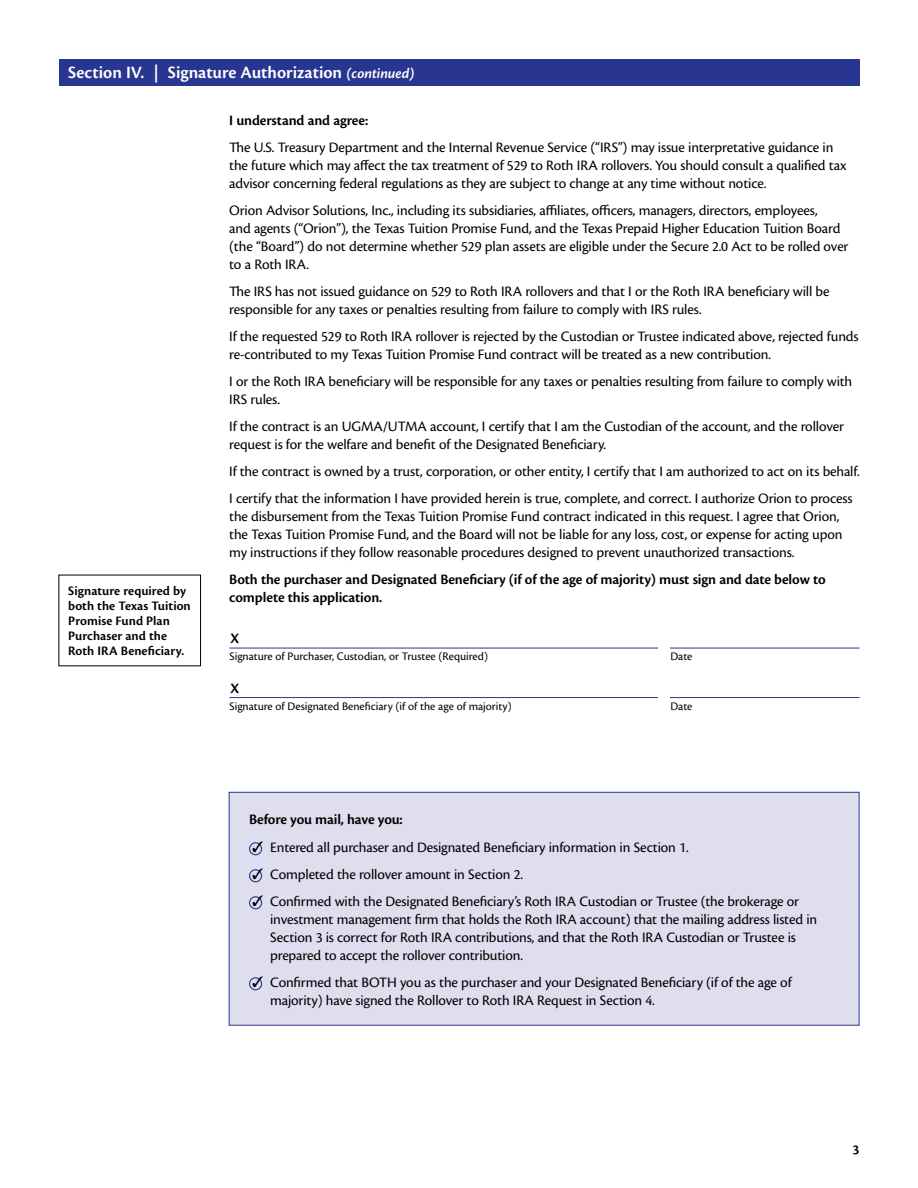
<style>
.page{position:relative;width:918px;height:1188px;background:#fff}
.page>*{position:absolute;margin:0;border:0;box-sizing:border-box;transform-origin:0 0}
.t1{font:600 18px "Cronos Pro";color:#fff}
.t2{font:15px/18px "Cronos Pro";letter-spacing:-.01em;color:#000}
.t3{font:600 15px/18px "Cronos Pro";letter-spacing:-.01em;color:#000}
.t4{font:600 14.25px "Cronos Pro";color:#000}
.t5{font:600 13.5px/15px "Cronos Pro";letter-spacing:.005em;color:#000}
.t6{font:12px "Cronos Pro";color:#000}
.s1{font-style:italic;font-size:15px}
</style>
<div class="page">
<hr style="left:230px;top:648px;width:630px;height:1px;background:#283691">
<hr style="left:230px;top:697px;width:630px;height:1px;background:#283691">
<div style="left:59px;top:59px;width:801px;height:27px;background:#283691"></div>
<div style="left:658px;top:638px;width:12px;height:80px;background:#fff"></div>
<div style="left:229px;top:792px;width:630px;height:233px;background:#dfdeef"></div>
<div style="left:249px;top:842px;width:13px;height:13px;border:1px solid #283691;border-radius:50%"></div>
<div style="left:249px;top:869px;width:13px;height:13px;border:1px solid #283691;border-radius:50%"></div>
<div style="left:249px;top:896px;width:13px;height:13px;border:1px solid #283691;border-radius:50%"></div>
<div style="left:249px;top:977px;width:13px;height:13px;border:1px solid #283691;border-radius:50%"></div>
<div style="left:229px;top:792px;width:631px;height:234px;border:1px solid #283691"></div>
<p class="t1" style="left:68px;top:62px;width:348px">Section IV. | Signature Authorization <span class="s1">(continued)</span></p>
<p class="t5" style="left:68px;top:583px;width:124px">Signature required by both the Texas Tuition<br>Promise Fund Plan<br>Purchaser and the<br>Roth IRA Beneficiary.</p>
<p class="t3" style="left:229px;top:111px;width:140px">I understand and agree:</p>
<p class="t2" style="left:229px;top:138px;width:619px">The U.S. Treasury Department and the Internal Revenue Service (“IRS”) may issue interpretative guidance in the future which may affect the tax treatment of 529 to Roth IRA rollovers. You should consult a qualified tax advisor concerning federal regulations as they are subject to change at any time without notice.</p>
<p class="t2" style="left:229px;top:201px;width:621px">Orion Advisor Solutions, Inc., including its subsidiaries, affiliates, officers, managers, directors, employees,<br>and agents (“Orion”), the Texas Tuition Promise Fund, and the Texas Prepaid Higher Education Tuition Board (the “Board”) do not determine whether 529 plan assets are eligible under the Secure 2.0 Act to be rolled over to a Roth IRA.</p>
<p class="t2" style="left:229px;top:282px;width:602px">The IRS has not issued guidance on 529 to Roth IRA rollovers and that I or the Roth IRA beneficiary will be responsible for any taxes or penalties resulting from failure to comply with IRS rules.</p>
<p class="t2" style="left:229px;top:327px;width:631px">If the requested 529 to Roth IRA rollover is rejected by the Custodian or Trustee indicated above, rejected funds re-contributed to my Texas Tuition Promise Fund contract will be treated as a new contribution.</p>
<p class="t2" style="left:229px;top:372px;width:625px">I or the Roth IRA beneficiary will be responsible for any taxes or penalties resulting from failure to comply with<br>IRS rules.</p>
<p class="t2" style="left:229px;top:417px;width:616px">If the contract is an UGMA/UTMA account, I certify that I am the Custodian of the account, and the rollover request is for the welfare and benefit of the Designated Beneficiary.</p>
<p class="t2" style="left:229px;top:457px;width:632px;line-height:27px">If the contract is owned by a trust, corporation, or other entity, I certify that I am authorized to act on its behalf.<br>I certify that the information I have provided herein is true, complete, and correct. I authorize Orion to process</p>
<p class="t2" style="left:229px;top:507px;width:615px">the disbursement from the Texas Tuition Promise Fund contract indicated in this request. I agree that Orion, the Texas Tuition Promise Fund, and the Board will not be liable for any loss, cost, or expense for acting upon my instructions if they follow reasonable procedures designed to prevent unauthorized transactions.</p>
<p class="t3" style="left:229px;top:570px;width:598px">Both the purchaser and Designated Beneficiary (if of the age of majority) must sign and date below to complete this application.</p>
<p class="t3" style="left:231px;top:629px;width:10px">X</p>
<p class="t6" style="left:230px;top:650px;width:260px">Signature of Purchaser, Custodian, or Trustee (Required)</p>
<p class="t6" style="left:670px;top:650px;width:23px">Date</p>
<p class="t6" style="left:230px;top:699px;width:284px">Signature of Designated Beneficiary (if of the age of majority)</p>
<p class="t6" style="left:670px;top:699px;width:23px">Date</p>
<p class="t3" style="left:231px;top:679px;width:10px">X</p>
<p class="t3" style="left:249px;top:810px;width:155px">Before you mail, have you:</p>
<p class="t2" style="left:252px;top:839px;width:438px">✓ Entered all purchaser and Designated Beneficiary information in Section 1.</p>
<p class="t2" style="left:252px;top:866px;width:272px">✓ Completed the rollover amount in Section 2.</p>
<p class="t2" style="left:270px;top:893px;width:549px;text-indent:-18px">✓ Confirmed with the Designated Beneficiary’s Roth IRA Custodian or Trustee (the brokerage or investment management firm that holds the Roth IRA account) that the mailing address listed in Section 3 is correct for Roth IRA contributions, and that the Roth IRA Custodian or Trustee is prepared to accept the rollover contribution.</p>
<p class="t2" style="left:270px;top:974px;width:523px;text-indent:-18px">✓ Confirmed that BOTH you as the purchaser and your Designated Beneficiary (if of the age of majority) have signed the Rollover to Roth IRA Request in Section 4.</p>
<p class="t4" style="left:853px;top:1141px;width:8px">3</p>
</div>
